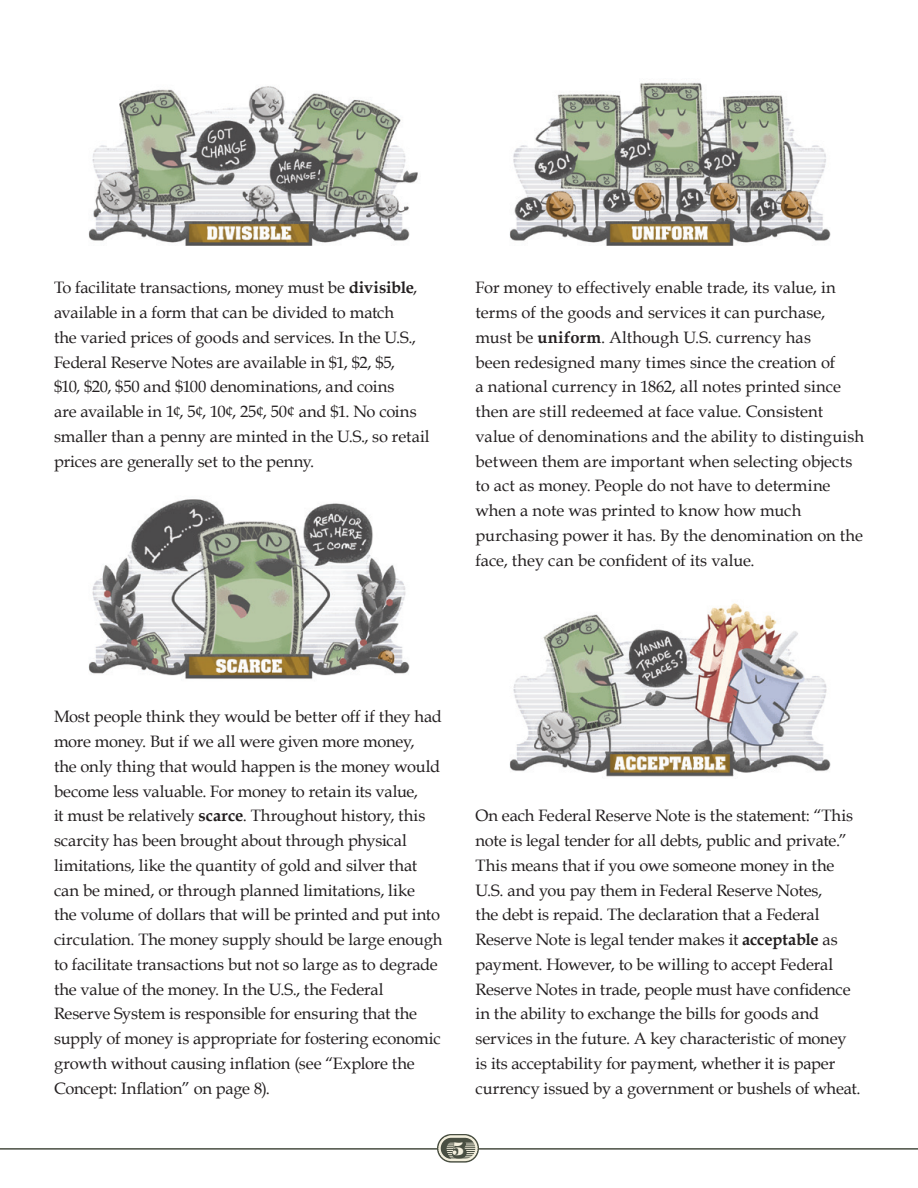
<style>
.page{position:relative;width:918px;height:1188px;background:#fff}
.page>*{position:absolute;margin:0;border:0;box-sizing:border-box;transform-origin:0 0}
.t1{font:18px "Bodoni Std Poster";color:#f4f0de}
.IndentedText{font:16.5px/24.8px "Book Antiqua";letter-spacing:-.015em;color:#231f20}
.IndentedTextNoSpaceA{font:16.5px/24.8px "Book Antiqua";letter-spacing:-.005em;color:#231f20}
.s1{font-weight:700}
</style>
<div class="page">
<hr style="left:0;top:1148px;width:918px;height:2px;background:#484e42">
<img style="left:88px;top:86px;width:330px;height:160px">
<img style="left:88px;top:499px;width:322px;height:181px">
<img style="left:509px;top:82px;width:322px;height:164px">
<img style="left:509px;top:603px;width:322px;height:174px">
<svg style="left:437px;top:1134px;width:42px;height:29px"></svg>
<img style="left:0;top:1148px;width:14px;height:2px">
<p class="IndentedTextNoSpaceA" style="left:54px;top:275px;width:377px">To facilitate transactions, money must be <span class="s1">divisible</span>, available in a form that can be divided to match<br>the varied prices of goods and services. In the U.S., Federal Reserve Notes are available in $1, $2, $5,<br>$10, $20, $50 and $100 denominations, and coins<br>are available in 1¢, 5¢, 10¢, 25¢, 50¢ and $1. No coins smaller than a penny are minted in the U.S., so retail prices are generally set to the penny.</p>
<p class="IndentedTextNoSpaceA" style="left:476px;top:275px;width:390px">For money to effectively enable trade, its value, in terms of the goods and services it can purchase, must be <span class="s1">uniform</span>. Although U.S. currency has<br>been redesigned many times since the creation of<br>a national currency in 1862, all notes printed since then are still redeemed at face value. Consistent value of denominations and the ability to distinguish between them are important when selecting objects to act as money. People do not have to determine when a note was printed to know how much purchasing power it has. By the denomination on the face, they can be confident of its value.</p>
<p class="IndentedText" style="left:54px;top:704px;width:390px">Most people think they would be better off if they had more money. But if we all were given more money,<br>the only thing that would happen is the money would become less valuable. For money to retain its value,<br>it must be relatively <span class="s1">scarce</span>. Throughout history, this scarcity has been brought about through physical limitations, like the quantity of gold and silver that can be mined, or through planned limitations, like<br>the volume of dollars that will be printed and put into circulation. The money supply should be large enough to facilitate transactions but not so large as to degrade the value of the money. In the U.S., the Federal Reserve System is responsible for ensuring that the supply of money is appropriate for fostering economic growth without causing inflation (see “Explore the Concept: Inflation” on page 8).</p>
<p class="IndentedText" style="left:476px;top:803px;width:387px">On each Federal Reserve Note is the statement: “This note is legal tender for all debts, public and private.” This means that if you owe someone money in the U.S. and you pay them in Federal Reserve Notes,<br>the debt is repaid. The declaration that a Federal Reserve Note is legal tender makes it <span class="s1">acceptable</span> as payment. However, to be willing to accept Federal Reserve Notes in trade, people must have confidence in the ability to exchange the bills for goods and services in the future. A key characteristic of money is its acceptability for payment, whether it is paper currency issued by a government or bushels of wheat.</p>
<p class="t1" style="left:452px;top:1138px;width:14px">5</p>
</div>
